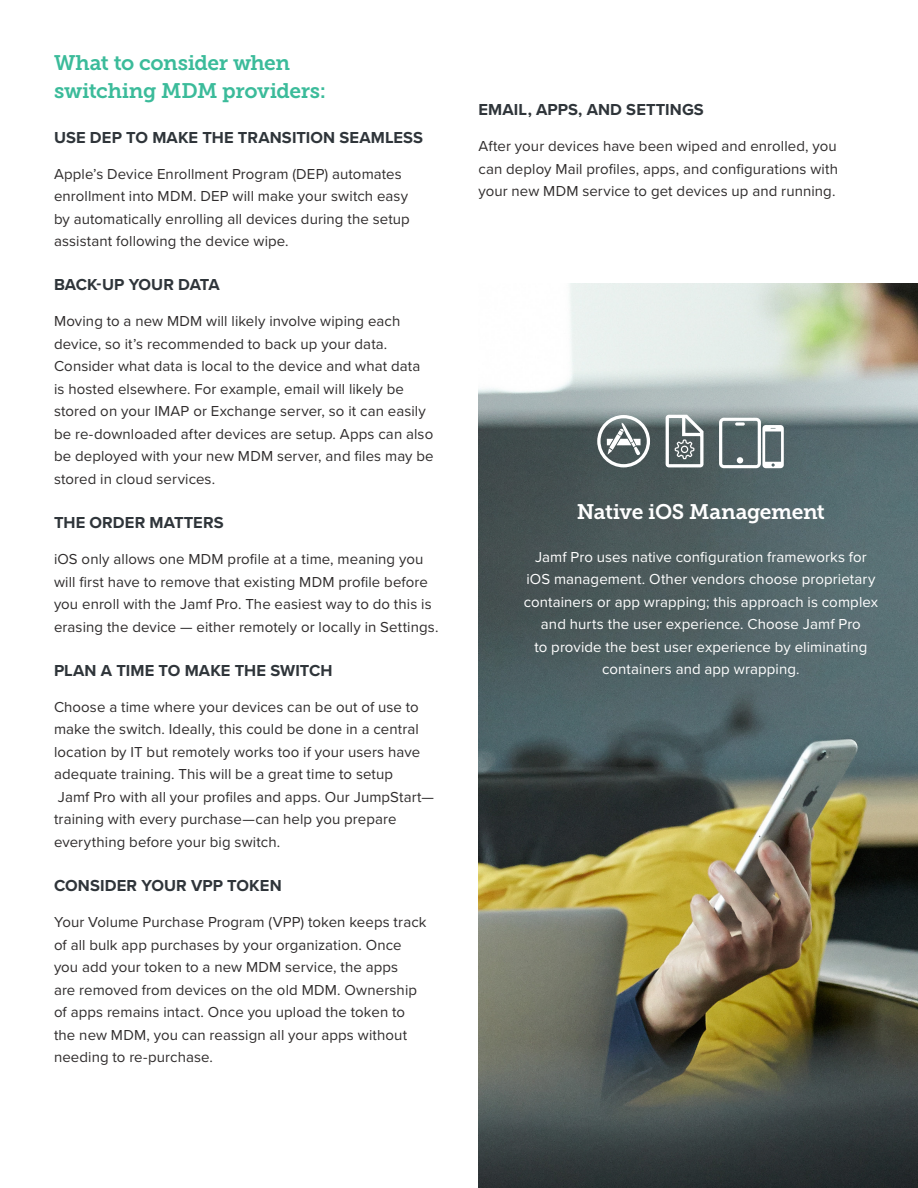
<style>
.page{position:relative;width:918px;height:1188px;background:#fff}
.page>*{position:absolute;margin:0;border:0;box-sizing:border-box;transform-origin:0 0}
.SUBHEAD{font:21px/28.5px "Museo Slab 700";letter-spacing:-.02em;color:#3bbb9a}
.SUBHEAD-2{font:21px "Museo Slab 700";letter-spacing:-.02em;color:#fff}
.SUBHEAD-3{font:700 16.5px "Proxima Nova";letter-spacing:.005em;color:#2f353a}
.SUBHEAD-4{font:700 16.5px "Proxima Nova";letter-spacing:-.015em;color:#2f353a}
.Body_Copy{font:15px/22.5px "Proxima Nova";letter-spacing:.005em;color:#302d2d}
.SUBHEAD-5{font:15px/22.5px "Proxima Nova";letter-spacing:.005em;color:#fff;text-align:center}
</style>
<div class="page">
<img style="left:478px;top:284px;width:440px;height:904px">
<svg style="left:666px;top:415px;width:38px;height:52px"></svg>
<svg style="left:597px;top:415px;width:53px;height:52px"></svg>
<svg style="left:719px;top:418px;width:65px;height:50px"></svg>
<p class="SUBHEAD" style="left:54px;top:48px;width:274px">What to consider when switching MDM providers:</p>
<p class="SUBHEAD-3" style="left:54px;top:127px;width:371px">USE DEP TO MAKE THE TRANSITION SEAMLESS</p>
<p class="Body_Copy" style="left:54px;top:163px;width:357px">Apple’s Device Enrollment Program (DEP) automates enrollment into MDM. DEP will make your switch easy by automatically enrolling all devices during the setup assistant following the device wipe.</p>
<p class="SUBHEAD-4" style="left:54px;top:275px;width:167px">BACK-UP YOUR DATA</p>
<p class="Body_Copy" style="left:54px;top:310px;width:381px">Moving to a new MDM will likely involve wiping each device, so it’s recommended to back up your data.<br>Consider what data is local to the device and what data is hosted elsewhere. For example, email will likely be stored on your IMAP or Exchange server, so it can easily be re-downloaded after devices are setup. Apps can also be deployed with your new MDM server, and files may be stored in cloud services.</p>
<p class="SUBHEAD-3" style="left:54px;top:513px;width:171px">THE ORDER MATTERS</p>
<p class="Body_Copy" style="left:54px;top:548px;width:386px">iOS only allows one MDM profile at a time, meaning you will first have to remove that existing MDM profile before you enroll with the Jamf Pro. The easiest way to do this is erasing the device — either remotely or locally in Settings.</p>
<p class="SUBHEAD-3" style="left:54px;top:660px;width:280px">PLAN A TIME TO MAKE THE SWITCH</p>
<p class="Body_Copy" style="left:54px;top:696px;width:382px">Choose a time where your devices can be out of use to make the switch. Ideally, this could be done in a central location by IT but remotely works too if your users have adequate training. This will be a great time to setup<br>Jamf Pro with all your profiles and apps. Our JumpStart— training with every purchase—can help you prepare everything before your big switch.</p>
<p class="SUBHEAD-3" style="left:54px;top:876px;width:229px">CONSIDER YOUR VPP TOKEN</p>
<p class="Body_Copy" style="left:54px;top:911px;width:374px">Your Volume Purchase Program (VPP) token keeps track of all bulk app purchases by your organization. Once you add your token to a new MDM service, the apps<br>are removed from devices on the old MDM. Ownership of apps remains intact. Once you upload the token to the new MDM, you can reassign all your apps without needing to re-purchase.</p>
<p class="SUBHEAD-3" style="left:478px;top:100px;width:227px">EMAIL, APPS, AND SETTINGS</p>
<p class="Body_Copy" style="left:478px;top:135px;width:361px;text-align:justify">After your devices have been wiped and enrolled, you can deploy Mail profiles, apps, and configurations with your new MDM service to get devices up and running.</p>
<p class="SUBHEAD-2" style="left:577px;top:500px;width:250px">Native iOS Management</p>
<p class="SUBHEAD-5" style="left:524px;top:546px;width:356px">Jamf Pro uses native configuration frameworks for iOS management. Other vendors choose proprietary containers or app wrapping; this approach is complex and hurts the user experience. Choose Jamf Pro<br>to provide the best user experience by eliminating containers and app wrapping.</p>
</div>
